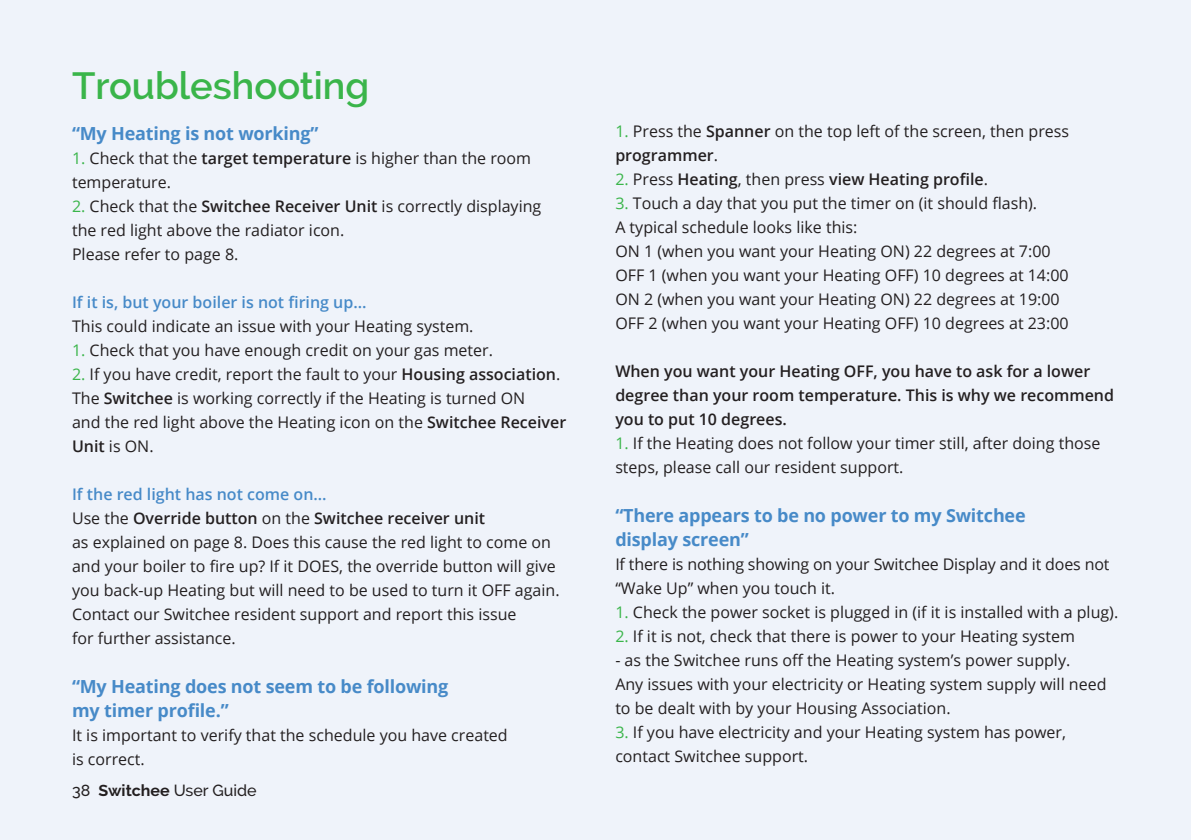
<style>
.page{position:relative;width:1191px;height:840px;background:#fff}
.page>*{position:absolute;margin:0;border:0;box-sizing:border-box;transform-origin:0 0}
.t1{font:600 38px "Raleway";color:#3ab54a}
.t2{font:700 18px/24px "Open Sans";letter-spacing:-.01em;color:#478ac8}
.t3{font:16px/24px "Open Sans";color:#231f20}
.t4{font:600 16px/24px "Open Sans";color:#231f20}
.t5{font:600 16px "Open Sans";color:#478ac8}
.t6{font:500 16px "Raleway";color:#231f20}
.s1{color:#3ab54a}
.s2{font-weight:600}
.s3{font-weight:700}
.s4{font-weight:400;color:#3ab54a}
.s5{font-weight:400}
</style>
<div class="page">
<div style="left:0;top:0;width:1191px;height:839px;background:#eff3fa"></div>
<p class="t1" style="left:72px;top:64px;width:299px">Troubleshooting</p>
<p class="t2" style="left:72px;top:121px;width:248px">“My Heating is not working”</p>
<p class="t3" style="left:72px;top:146px;width:460px"><span class="s1">1.</span> Check that the <span class="s2">target temperature</span> is higher than the room temperature.</p>
<p class="t3" style="left:72px;top:194px;width:471px"><span class="s1">2.</span> Check that the <span class="s2">Switchee Receiver Unit</span> is correctly displaying the red light above the radiator icon.<br>Please refer to page 8.</p>
<p class="t5" style="left:72px;top:291px;width:296px">If it is, but your boiler is not firing up…</p>
<p class="t3" style="left:72px;top:314px;width:403px">This could indicate an issue with your Heating system.</p>
<p class="t3" style="left:72px;top:338px;width:422px"><span class="s1">1.</span> Check that you have enough credit on your gas meter.</p>
<p class="t3" style="left:72px;top:362px;width:490px"><span class="s1">2.</span> If you have credit, report the fault to your <span class="s2">Housing association</span>.</p>
<p class="t3" style="left:72px;top:386px;width:496px">The <span class="s2">Switchee</span> is working correctly if the Heating is turned ON<br>and the red light above the Heating icon on the <span class="s2">Switchee Receiver<br>Unit</span> is ON.</p>
<p class="t5" style="left:72px;top:483px;width:256px">If the red light has not come on…</p>
<p class="t3" style="left:72px;top:506px;width:489px">Use the <span class="s2">Override button</span> on the <span class="s2">Switchee receiver unit<br></span>as explained on page 8. Does this cause the red light to come on and your boiler to fire up? If it DOES, the override button will give you back-up Heating but will need to be used to turn it OFF again.<br>Contact our Switchee resident support and report this issue<br>for further assistance.</p>
<p class="t2" style="left:72px;top:673px;width:378px">“My Heating does not seem to be following my timer profile.”</p>
<p class="t3" style="left:72px;top:722px;width:437px">It is important to verify that the schedule you have created is correct.</p>
<p class="t6" style="left:72px;top:780px;width:186px">38 <span class="s3">Switchee</span> User Guide</p>
<p class="t3" style="left:615px;top:119px;width:455px"><span class="s1">1.</span> Press the <span class="s2">Spanner</span> on the top left of the screen, then press <span class="s2">programmer</span>.</p>
<p class="t4" style="left:615px;top:167px;width:374px"><span class="s4">2.</span> <span class="s5">Press</span> Heating<span class="s5">, then press</span> view Heating profile<span class="s5">.</span></p>
<p class="t3" style="left:615px;top:191px;width:423px"><span class="s1">3.</span> Touch a day that you put the timer on (it should flash).</p>
<p class="t3" style="left:615px;top:215px;width:244px">A typical schedule looks like this:</p>
<p class="t3" style="left:615px;top:239px;width:437px">ON 1 (when you want your Heating ON) 22 degrees at 7:00</p>
<p class="t3" style="left:615px;top:263px;width:455px">OFF 1 (when you want your Heating OFF) 10 degrees at 14:00</p>
<p class="t3" style="left:615px;top:287px;width:446px">ON 2 (when you want your Heating ON) 22 degrees at 19:00</p>
<p class="t3" style="left:615px;top:311px;width:455px">OFF 2 (when you want your Heating OFF) 10 degrees at 23:00</p>
<p class="t4" style="left:615px;top:359px;width:500px">When you want your Heating OFF, you have to ask for a lower degree than your room temperature. This is why we recommend you to put 10 degrees.</p>
<p class="t3" style="left:615px;top:431px;width:486px"><span class="s1">1.</span> If the Heating does not follow your timer still, after doing those steps, please call our resident support.</p>
<p class="t2" style="left:615px;top:502px;width:412px">“There appears to be no power to my Switchee display screen”</p>
<p class="t3" style="left:615px;top:551px;width:496px">If there is nothing showing on your Switchee Display and it does not “Wake Up” when you touch it.</p>
<p class="t3" style="left:615px;top:599px;width:504px"><span class="s1">1.</span> Check the power socket is plugged in (if it is installed with a plug).</p>
<p class="t3" style="left:615px;top:623px;width:461px"><span class="s1">2.</span> If it is not, check that there is power to your Heating system</p>
<p class="t3" style="left:615px;top:647px;width:492px">- as the Switchee runs off the Heating system’s power supply.<br>Any issues with your electricity or Heating system supply will need to be dealt with by your Housing Association.</p>
<p class="t3" style="left:615px;top:719px;width:452px"><span class="s1">3.</span> If you have electricity and your Heating system has power, contact Switchee support.</p>
</div>
